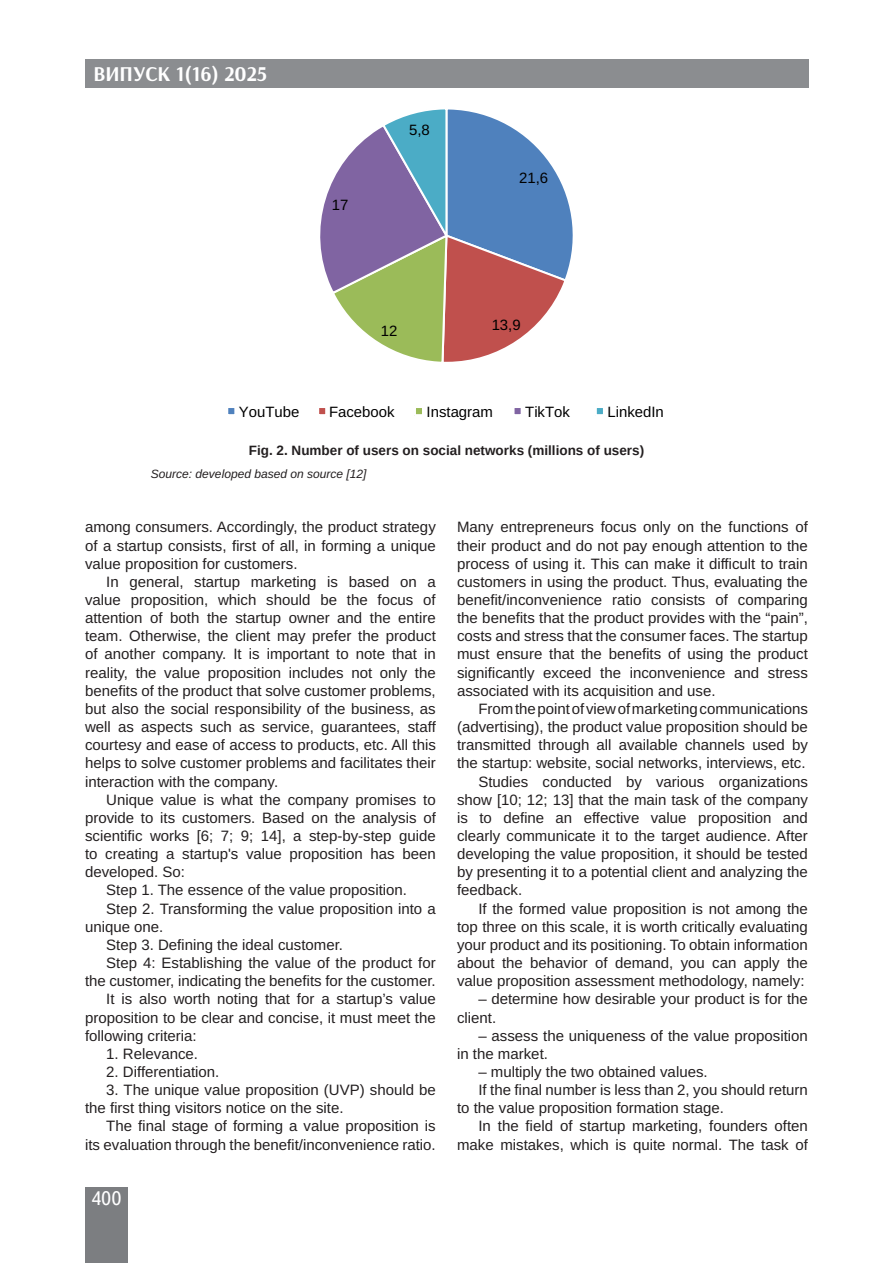
<style>
.page{position:relative;width:893px;height:1263px;background:#fff}
.page>*{position:absolute;margin:0;border:0;box-sizing:border-box;transform-origin:0 0}
.t1{font:700 21px "Arsenal";color:#fff}
.t2{font:19.5px "Ukrainian Text";color:#fff}
.Текст_основной_G{font:15px/18.1px "Arimo";color:#231f20;text-align:justify}
.t3{font:14.85px "Arimo";color:#000}
.Рисунок{font:700 13.5px "Arimo";color:#231f20}
.Джерело{font:italic 12px "Arimo";color:#231f20}
</style>
<div class="page">
<div style="left:85px;top:1186px;width:43px;height:76px;background:#7c7e81"></div>
<div style="left:85px;top:60px;width:723px;height:28px;background:#8b8d90"></div>
<svg style="left:320px;top:109px;width:253px;height:253px"></svg>
<svg style="left:228px;top:408px;width:7px;height:7px"></svg>
<svg style="left:319px;top:408px;width:7px;height:7px"></svg>
<svg style="left:414px;top:408px;width:8px;height:8px"></svg>
<svg style="left:514px;top:408px;width:7px;height:7px"></svg>
<svg style="left:596px;top:408px;width:7px;height:7px"></svg>
<h1 class="t1" style="left:93px;top:59px;width:175px">ВИПУСК 1(16) 2025</h1>
<p class="t3" style="left:332px;top:195px;width:18px">17</p>
<p class="t3" style="left:409px;top:120px;width:22px">5,8</p>
<p class="t3" style="left:381px;top:321px;width:18px">12</p>
<p class="t3" style="left:519px;top:167px;width:31px">21,6</p>
<p class="t3" style="left:492px;top:315px;width:31px">13,9</p>
<p class="t3" style="left:239px;top:401px;width:62px">YouTube</p>
<p class="t3" style="left:329px;top:401px;width:67px">Facebook</p>
<p class="t3" style="left:427px;top:401px;width:68px">Instagram</p>
<p class="t3" style="left:525px;top:401px;width:46px">TikTok</p>
<p class="t3" style="left:607px;top:401px;width:58px">LinkedIn</p>
<p class="Рисунок" style="left:249px;top:441px;width:397px">Fig. 2. Number of users on social networks (millions of users)</p>
<p class="Джерело" style="left:151px;top:466px;width:217px">Source: developed based on source [12]</p>
<p class="Текст_основной_G" style="left:85px;top:518px;width:352px">among consumers. Accordingly, the product strategy of a startup consists, first of all, in forming a unique value proposition for customers.</p>
<p class="Текст_основной_G" style="left:85px;top:573px;width:352px;text-indent:21px">In general, startup marketing is based on a value proposition, which should be the focus of attention of both the startup owner and the entire team. Otherwise, the client may prefer the product of another company. It is important to note that in reality, the value proposition includes not only the benefits of the product that solve customer problems, but also the social responsibility of the business, as well as aspects such as service, guarantees, staff courtesy and ease of access to products, etc. All this helps to solve customer problems and facilitates their interaction with the company.</p>
<p class="Текст_основной_G" style="left:85px;top:791px;width:352px;text-indent:21px">Unique value is what the company promises to provide to its customers. Based on the analysis of scientific works [6; 7; 9; 14], a step-by-step guide to creating a startup's value proposition has been developed. So:</p>
<p class="Текст_основной_G" style="left:106px;top:881px;width:302px">Step 1. The essence of the value proposition.</p>
<p class="Текст_основной_G" style="left:85px;top:899px;width:352px;text-indent:21px">Step 2. Transforming the value proposition into a unique one.</p>
<p class="Текст_основной_G" style="left:106px;top:936px;width:238px">Step 3. Defining the ideal customer.</p>
<p class="Текст_основной_G" style="left:85px;top:954px;width:352px;text-align:right">Step 4: Establishing the value of the product for the customer, indicating the benefits for the customer.</p>
<p class="Текст_основной_G" style="left:85px;top:990px;width:352px;text-indent:21px">It is also worth noting that for a startup’s value proposition to be clear and concise, it must meet the following criteria:</p>
<p class="Текст_основной_G" style="left:106px;top:1045px;width:93px">1. Relevance.</p>
<p class="Текст_основной_G" style="left:106px;top:1063px;width:115px">2. Differentiation.</p>
<p class="Текст_основной_G" style="left:85px;top:1081px;width:352px;text-indent:21px">3. The unique value proposition (UVP) should be the first thing visitors notice on the site.</p>
<p class="Текст_основной_G" style="left:85px;top:1117px;width:352px;text-align:right">The final stage of forming a value proposition is<br>its evaluation through the benefit/inconvenience ratio.</p>
<h2 class="t2" style="left:91px;top:1188px;width:32px">400</h2>
<p class="Текст_основной_G" style="left:457px;top:518px;width:352px">Many entrepreneurs focus only on the functions of their product and do not pay enough attention to the process of using it. This can make it difficult to train customers in using the product. Thus, evaluating the benefit/inconvenience ratio consists of comparing the benefits that the product provides with the “pain”, costs and stress that the consumer faces. The startup must ensure that the benefits of using the product significantly exceed the inconvenience and stress associated with its acquisition and use.</p>
<p class="Текст_основной_G" style="left:457px;top:700px;width:352px;text-indent:21px">From the point of view of marketing communications (advertising), the product value proposition should be transmitted through all available channels used by the startup: website, social networks, interviews, etc.</p>
<p class="Текст_основной_G" style="left:457px;top:772px;width:352px;text-indent:21px">Studies conducted by various organizations show [10; 12; 13] that the main task of the company is to define an effective value proposition and clearly communicate it to the target audience. After developing the value proposition, it should be tested by presenting it to a potential client and analyzing the feedback.</p>
<p class="Текст_основной_G" style="left:457px;top:899px;width:352px;text-indent:21px">If the formed value proposition is not among the top three on this scale, it is worth critically evaluating your product and its positioning. To obtain information about the behavior of demand, you can apply the value proposition assessment methodology, namely:</p>
<p class="Текст_основной_G" style="left:457px;top:990px;width:352px;text-indent:21px">– determine how desirable your product is for the client.</p>
<p class="Текст_основной_G" style="left:457px;top:1027px;width:352px;text-indent:21px">– assess the uniqueness of the value proposition in the market.</p>
<p class="Текст_основной_G" style="left:478px;top:1063px;width:231px">– multiply the two obtained values.</p>
<p class="Текст_основной_G" style="left:457px;top:1081px;width:352px;text-indent:21px">If the final number is less than 2, you should return to the value proposition formation stage.</p>
<p class="Текст_основной_G" style="left:457px;top:1117px;width:352px;text-align:right">In the field of startup marketing, founders often make mistakes, which is quite normal. The task of</p>
</div>
